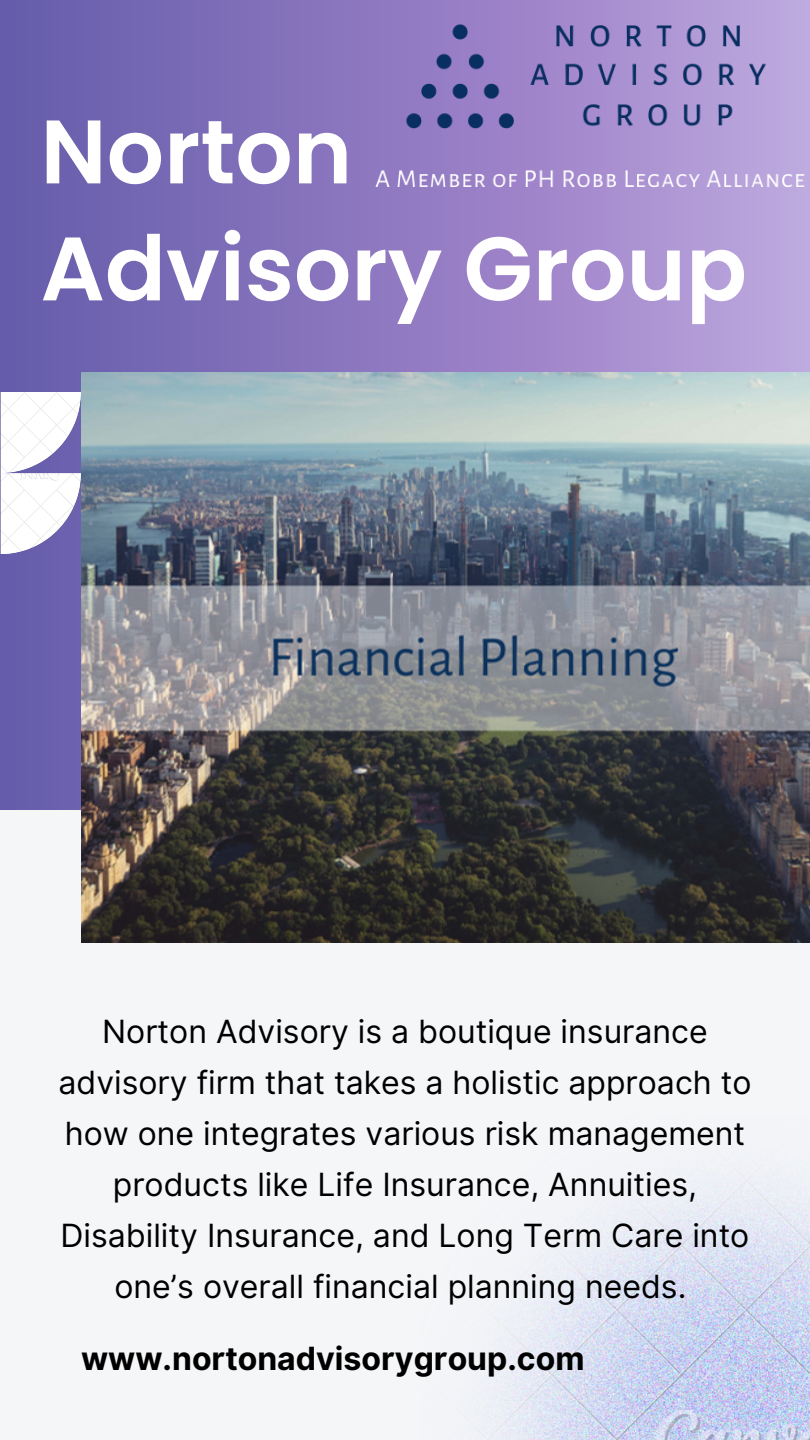
<style>
.page{position:relative;width:810px;height:1440px;background:#f5f6f8}
.page>*{position:absolute;margin:0;border:0;box-sizing:border-box;transform-origin:0 0}
.t1{font:600 90px/117px "Poppins";color:#fff}
.t2{font:32px/51px "Inter";color:#000;text-align:center}
.t3{font:700 32px "Inter";color:#000}
</style>
<div class="page">
<div style="left:0;top:0;width:810px;height:810px;background:linear-gradient(to right,#6458a9,#bea3dd)"></div>
<img style="left:0;top:393px;width:81px;height:160px">
<img style="left:475px;top:1169px;width:335px;height:271px">
<img style="left:81px;top:372px;width:729px;height:571px">
<img style="left:366px;top:16px;width:444px;height:182px">
<p class="t1" style="left:40px;top:93px;width:708px">Norton<br>Advisory Group</p>
<p class="t2" style="left:59px;top:1006px;width:694px">Norton Advisory is a boutique insurance advisory firm that takes a holistic approach to how one integrates various risk management products like Life Insurance, Annuities, Disability Insurance, and Long Term Care into one’s overall financial planning needs.</p>
<p class="t3" style="left:81px;top:1339px;width:505px">www.nortonadvisorygroup.com</p>
</div>
